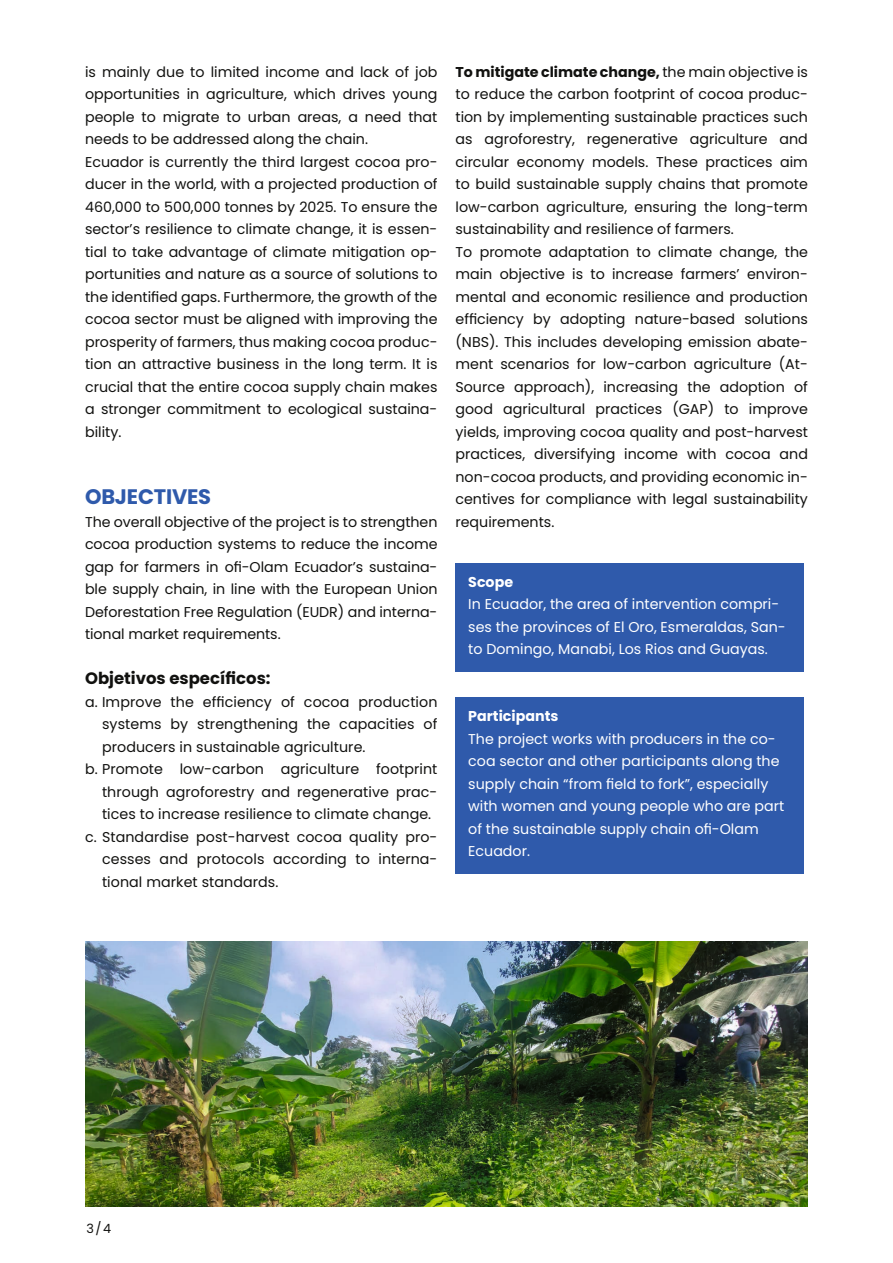
<style>
.page{position:relative;width:893px;height:1263px;background:#fff}
.page>*{position:absolute;margin:0;border:0;box-sizing:border-box;transform-origin:0 0}
.t1{font:700 21px "Poppins";letter-spacing:-.01em;color:#2f5aab}
.t2{font:700 16.5px "Poppins";color:#11110f}
.t3{font:14.25px/22.5px "Poppins";color:#11110f}
.t4{font:14.25px/22.5px "Poppins";color:#fff}
.t5{font:700 14.25px "Poppins";color:#fff}
.t6{font:12.75px "Poppins";color:#11110f}
.s1{font-weight:700}
</style>
<div class="page">
<div style="left:455px;top:563px;width:349px;height:41px;background:#2f5aab"></div>
<div style="left:455px;top:585px;width:349px;height:87px;background:#2f5aab"></div>
<div style="left:455px;top:698px;width:349px;height:41px;background:#2f5aab"></div>
<div style="left:455px;top:720px;width:349px;height:154px;background:#2f5aab"></div>
<img style="left:85px;top:941px;width:723px;height:265px">
<p class="t3" style="left:85px;top:60px;width:354px">is mainly due to limited income and lack of job opportunities in agriculture, which drives young people to migrate to urban areas, a need that needs to be addressed along the chain.<br>Ecuador is currently the third largest cocoa pro&shy;ducer in the world, with a projected production of 460,000 to 500,000 tonnes by 2025. To ensure the sector’s resilience to climate change, it is essen&shy;tial to take advantage of climate mitigation op&shy;portunities and nature as a source of solutions to the identified gaps. Furthermore, the growth of the cocoa sector must be aligned with improving the prosperity of farmers, thus making cocoa produc&shy;tion an attractive business in the long term. It is crucial that the entire cocoa supply chain makes a stronger commitment to ecological sustaina&shy;bility.</p>
<h1 class="t1" style="left:85px;top:484px;width:128px">OBJECTIVES</h1>
<p class="t3" style="left:85px;top:510px;width:354px;text-align:justify">The overall objective of the project is to strengthen cocoa production systems to reduce the income gap for farmers in ofi-Olam Ecuador’s sustaina&shy;ble supply chain, in line with the European Union Deforestation Free Regulation (EUDR) and interna&shy;tional market requirements.</p>
<p class="t2" style="left:85px;top:669px;width:187px">Objetivos específicos:</p>
<p class="t3" style="left:85px;top:690px;width:354px">a. Improve the efficiency of cocoa production</p>
<p class="t3" style="left:102px;top:713px;width:337px">systems by strengthening the capacities of</p>
<p class="t3" style="left:102px;top:735px;width:265px">producers in sustainable agriculture.</p>
<p class="t3" style="left:85px;top:758px;width:354px">b. Promote low-carbon agriculture footprint</p>
<p class="t3" style="left:102px;top:780px;width:337px">through agroforestry and regenerative prac-</p>
<p class="t3" style="left:102px;top:803px;width:331px">tices to increase resilience to climate change.</p>
<p class="t3" style="left:85px;top:825px;width:354px">c. Standardise post-harvest cocoa quality pro-</p>
<p class="t3" style="left:102px;top:848px;width:337px">cesses and protocols according to interna-</p>
<p class="t3" style="left:102px;top:870px;width:178px">tional market standards.</p>
<p class="t3" style="left:455px;top:60px;width:354px"><span class="s1">To mitigate climate change,</span> the main objective is to reduce the carbon footprint of cocoa produc&shy;tion by implementing sustainable practices such as agroforestry, regenerative agriculture and circular economy models. These practices aim to build sustainable supply chains that promote low-carbon agriculture, ensuring the long-term sustainability and resilience of farmers.<br>To promote adaptation to climate change, the main objective is to increase farmers’ environ&shy;mental and economic resilience and production efficiency by adopting nature-based solutions (NBS). This includes developing emission abate&shy;ment scenarios for low-carbon agriculture (At-Source approach), increasing the adoption of good agricultural practices (GAP) to improve yields, improving cocoa quality and post-harvest practices, diversifying income with cocoa and non-cocoa products, and providing economic in&shy;centives for compliance with legal sustainability requirements.</p>
<p class="t5" style="left:468px;top:573px;width:46px">Scope</p>
<p class="t4" style="left:468px;top:593px;width:319px">In Ecuador, the area of intervention compri&shy;ses the provinces of El Oro, Esmeraldas, San&shy;to Domingo, Manabi, Los Rios and Guayas.</p>
<p class="t5" style="left:468px;top:708px;width:92px">Participants</p>
<p class="t4" style="left:468px;top:727px;width:318px">The project works with producers in the co&shy;coa sector and other participants along the supply chain “from field to fork”, especially with women and young people who are part of the sustainable supply chain ofi-Olam Ecuador.</p>
<p class="t6" style="left:86px;top:1221px;width:26px">3/4</p>
</div>
